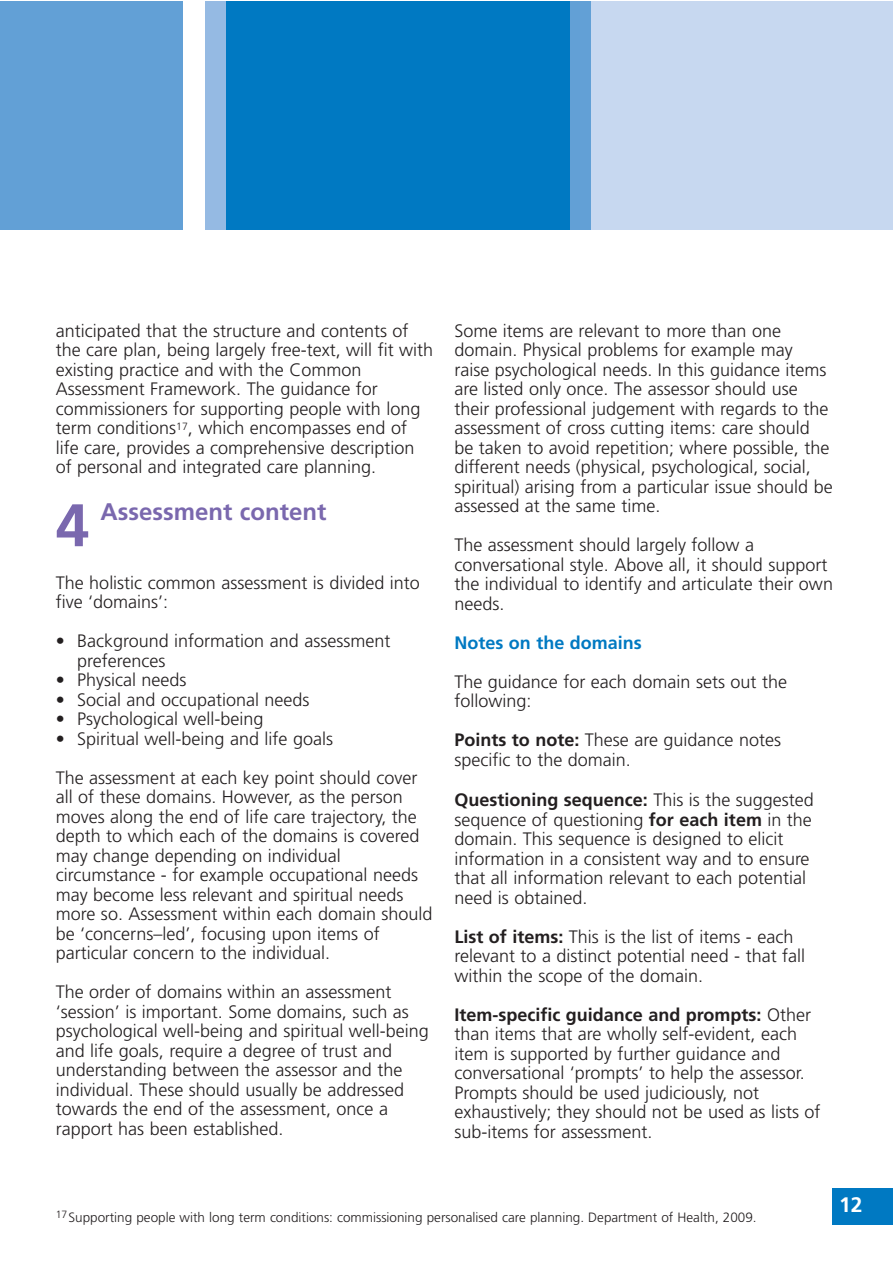
<style>
.page{position:relative;width:893px;height:1263px;background:#fff}
.page>*{position:absolute;margin:0;border:0;box-sizing:border-box;transform-origin:0 0}
.t1{font:700 60px "Frutiger";color:#7a68ae}
.t2{font:700 24px "Frutiger";color:#7a68ae}
.t3{font:700 21px "Frutiger";color:#fff}
.t4{font:300 18px/19.5px "Frutiger";color:#231f20}
.t5{font:700 18px "Frutiger";color:#0079c2}
.t6{font:300 13.5px "Frutiger";color:#231f20}
.s1{font-weight:700}
</style>
<div class="page">
<div style="left:832px;top:1188px;width:60px;height:37px;background:#0079c2"></div>
<div style="left:449px;top:1px;width:443px;height:228px;background:#c7d8f0"></div>
<div style="left:206px;top:1px;width:21px;height:228px;background:#95bae3"></div>
<div style="left:570px;top:1px;width:21px;height:228px;background:#62a0d6"></div>
<div style="left:0;top:1px;width:183px;height:228px;background:#62a0d6"></div>
<div style="left:227px;top:1px;width:343px;height:228px;background:#0079c2"></div>
<p class="t4" style="left:56px;top:321px;width:379px">anticipated that the structure and contents of the care plan, being largely free-text, will fit with existing practice and with the Common Assessment Framework. The guidance for commissioners for supporting people with long term conditions<sup>17</sup>, which encompasses end of life care, provides a comprehensive description of personal and integrated care planning.</p>
<h1 class="t1" style="left:56px;top:490px;width:35px">4</h1>
<h2 class="t2" style="left:100px;top:497px;width:227px">Assessment content</h2>
<p class="t4" style="left:56px;top:573px;width:366px">The holistic common assessment is divided into five ‘domains’:</p>
<p class="t4" style="left:77px;top:631px;width:315px;text-indent:-21px">• Background information and assessment preferences</p>
<p class="t4" style="left:56px;top:670px;width:132px">• Physical needs</p>
<p class="t4" style="left:56px;top:690px;width:255px">• Social and occupational needs</p>
<p class="t4" style="left:56px;top:709px;width:209px">• Psychological well-being</p>
<p class="t4" style="left:56px;top:719px;width:363px;line-height:39px">• Spiritual well-being and life goals<br>The assessment at each key point should cover</p>
<p class="t4" style="left:56px;top:787px;width:378px">all of these domains. However, as the person moves along the end of life care trajectory, the depth to which each of the domains is covered may change depending on individual circumstance - for example occupational needs may become less relevant and spiritual needs more so. Assessment within each domain should be ‘concerns–led’, focusing upon items of particular concern to the individual.</p>
<p class="t4" style="left:56px;top:982px;width:375px">The order of domains within an assessment ‘session’ is important. Some domains, such as psychological well-being and spiritual well-being and life goals, require a degree of trust and understanding between the assessor and the individual. These should usually be addressed towards the end of the assessment, once a rapport has been established.</p>
<p class="t4" style="left:454px;top:321px;width:380px">Some items are relevant to more than one domain. Physical problems for example may<br>raise psychological needs. In this guidance items are listed only once. The assessor should use their professional judgement with regards to the assessment of cross cutting items: care should be taken to avoid repetition; where possible, the different needs (physical, psychological, social, spiritual) arising from a particular issue should be assessed at the same time.</p>
<p class="t4" style="left:454px;top:535px;width:380px">The assessment should largely follow a conversational style. Above all, it should support the individual to identify and articulate their own needs.</p>
<p class="t5" style="left:454px;top:632px;width:189px">Notes on the domains</p>
<p class="t4" style="left:454px;top:672px;width:334px">The guidance for each domain sets out the following:</p>
<p class="t4" style="left:454px;top:730px;width:328px"><span class="s1">Points to note:</span> These are guidance notes specific to the domain.</p>
<p class="t4" style="left:454px;top:790px;width:361px"><span class="s1">Questioning sequence:</span> This is the suggested sequence of questioning <span class="s1">for each item</span> in the domain. This sequence is designed to elicit information in a consistent way and to ensure that all information relevant to each potential need is obtained.</p>
<p class="t4" style="left:454px;top:927px;width:352px"><span class="s1">List of items:</span> This is the list of items - each relevant to a distinct potential need - that fall within the scope of the domain.</p>
<p class="t4" style="left:454px;top:1005px;width:368px"><span class="s1">Item-specific guidance and prompts:</span> Other than items that are wholly self-evident, each item is supported by further guidance and conversational ‘prompts’ to help the assessor.<br>Prompts should be used judiciously, not exhaustively; they should not be used as lists of sub-items for assessment.</p>
<p class="t6" style="left:56px;top:1210px;width:702px"><sup>17</sup>Supporting people with long term conditions: commissioning personalised care planning. Department of Health, 2009.</p>
<p class="t3" style="left:839px;top:1193px;width:25px">12</p>
</div>
